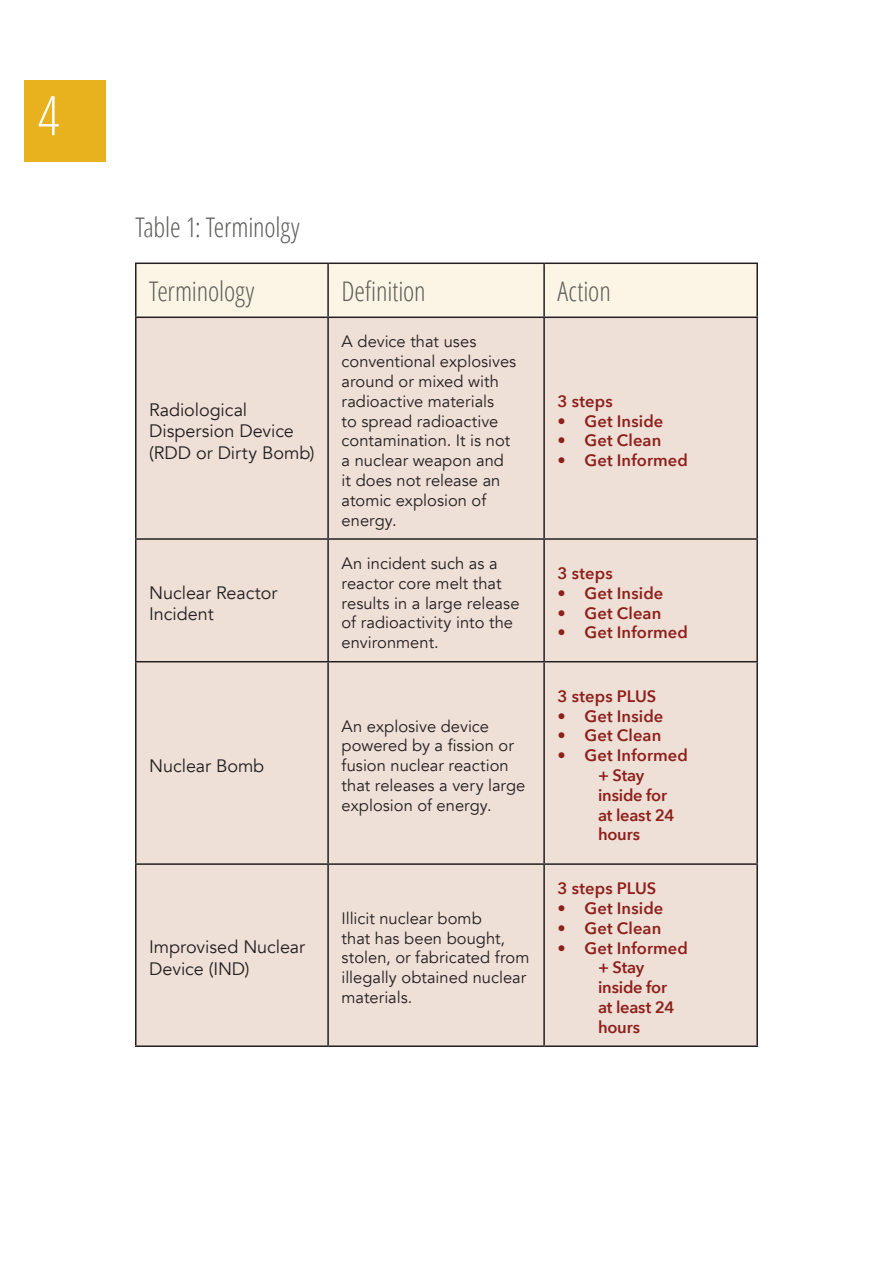
<style>
.page{position:relative;width:893px;height:1263px;background:#fff}
.page>*{position:absolute;margin:0;border:0;box-sizing:border-box;transform-origin:0 0}
.t1{font:300 condensed 54px "Open Sans";color:#fff}
.t2{font:300 condensed 27px "Open Sans";letter-spacing:-.005em;color:#5b5c58}
.t3{font:18px/21.6px "Avenir";letter-spacing:-.005em;color:#231f20}
.t4{font:16.5px/19.8px "Avenir";color:#231f20}
.t5{font:600 16.5px/19.8px "Avenir Next";letter-spacing:.005em;color:#8d201b}
</style>
<div class="page">
<div style="left:24px;top:80px;width:81px;height:81px;background:#e8b11e"></div>
<div style="left:136px;top:264px;width:620px;height:53px;background:#fcf5e5"></div>
<div style="left:136px;top:318px;width:620px;height:727px;background:#efe0d7"></div>
<hr style="left:135px;top:263px;width:193px;height:1px;background:#231f20">
<hr style="left:135px;top:264px;width:1px;height:53px;background:#231f20">
<hr style="left:328px;top:263px;width:216px;height:1px;background:#231f20">
<hr style="left:327px;top:264px;width:2px;height:53px;background:#231f20">
<hr style="left:544px;top:263px;width:214px;height:1px;background:#231f20">
<hr style="left:543px;top:264px;width:2px;height:53px;background:#231f20">
<hr style="left:756px;top:264px;width:2px;height:53px;background:#231f20">
<hr style="left:135px;top:317px;width:193px;height:1px;background:#231f20">
<hr style="left:135px;top:318px;width:1px;height:220px;background:#231f20">
<hr style="left:328px;top:317px;width:216px;height:1px;background:#231f20">
<hr style="left:327px;top:318px;width:2px;height:220px;background:#231f20">
<hr style="left:544px;top:317px;width:214px;height:1px;background:#231f20">
<hr style="left:543px;top:318px;width:2px;height:220px;background:#231f20">
<hr style="left:756px;top:318px;width:2px;height:220px;background:#231f20">
<hr style="left:135px;top:538px;width:193px;height:2px;background:#231f20">
<hr style="left:135px;top:540px;width:1px;height:121px;background:#231f20">
<hr style="left:328px;top:538px;width:216px;height:2px;background:#231f20">
<hr style="left:327px;top:540px;width:2px;height:121px;background:#231f20">
<hr style="left:544px;top:538px;width:214px;height:2px;background:#231f20">
<hr style="left:543px;top:540px;width:2px;height:121px;background:#231f20">
<hr style="left:756px;top:540px;width:2px;height:121px;background:#231f20">
<hr style="left:135px;top:661px;width:193px;height:1px;background:#231f20">
<hr style="left:135px;top:662px;width:1px;height:201px;background:#231f20">
<hr style="left:328px;top:661px;width:216px;height:1px;background:#231f20">
<hr style="left:327px;top:662px;width:2px;height:201px;background:#231f20">
<hr style="left:544px;top:661px;width:214px;height:1px;background:#231f20">
<hr style="left:543px;top:662px;width:2px;height:201px;background:#231f20">
<hr style="left:756px;top:662px;width:2px;height:201px;background:#231f20">
<hr style="left:135px;top:863px;width:193px;height:2px;background:#231f20">
<hr style="left:135px;top:865px;width:1px;height:180px;background:#231f20">
<hr style="left:328px;top:863px;width:216px;height:2px;background:#231f20">
<hr style="left:327px;top:865px;width:2px;height:180px;background:#231f20">
<hr style="left:544px;top:863px;width:214px;height:2px;background:#231f20">
<hr style="left:543px;top:865px;width:2px;height:180px;background:#231f20">
<hr style="left:756px;top:865px;width:2px;height:180px;background:#231f20">
<hr style="left:135px;top:1045px;width:193px;height:2px;background:#231f20">
<hr style="left:328px;top:1045px;width:216px;height:2px;background:#231f20">
<hr style="left:544px;top:1045px;width:214px;height:2px;background:#231f20">
<h1 class="t1" style="left:38px;top:79px;width:23px">4</h1>
<h2 class="t2" style="left:135px;top:209px;width:166px">Table 1: Terminolgy</h2>
<h2 class="t2" style="left:149px;top:272px;width:107px">Terminology</h2>
<h2 class="t2" style="left:342px;top:272px;width:86px">Definition</h2>
<h2 class="t2" style="left:558px;top:272px;width:55px">Action</h2>
<p class="t3" style="left:149px;top:399px;width:167px">Radiological<br>Dispersion Device (RDD or Dirty Bomb)</p>
<p class="t3" style="left:149px;top:582px;width:130px">Nuclear Reactor<br>Incident</p>
<p class="t3" style="left:149px;top:755px;width:117px">Nuclear Bomb</p>
<p class="t3" style="left:149px;top:937px;width:157px">Improvised Nuclear<br>Device (IND)</p>
<p class="t4" style="left:342px;top:332px;width:176px">A device that uses conventional explosives around or mixed with radioactive materials<br>to spread radioactive contamination. It is not a nuclear weapon and it does not release an atomic explosion of energy.</p>
<p class="t5" style="left:558px;top:391px;width:57px">3 steps</p>
<p class="t5" style="left:558px;top:410px;width:107px">• Get Inside</p>
<p class="t5" style="left:558px;top:430px;width:105px">• Get Clean</p>
<p class="t5" style="left:558px;top:450px;width:132px">• Get Informed</p>
<p class="t4" style="left:342px;top:554px;width:179px">An incident such as a reactor core melt that results in a large release of radioactivity into the environment.</p>
<p class="t5" style="left:558px;top:563px;width:57px">3 steps</p>
<p class="t5" style="left:558px;top:583px;width:107px">• Get Inside</p>
<p class="t5" style="left:558px;top:602px;width:105px">• Get Clean</p>
<p class="t5" style="left:558px;top:622px;width:132px">• Get Informed</p>
<p class="t4" style="left:342px;top:716px;width:185px">An explosive device powered by a fission or fusion nuclear reaction that releases a very large explosion of energy.</p>
<p class="t4" style="left:342px;top:908px;width:189px">Illicit nuclear bomb<br>that has been bought, stolen, or fabricated from illegally obtained nuclear materials.</p>
<p class="t5" style="left:558px;top:686px;width:100px">3 steps PLUS</p>
<p class="t5" style="left:558px;top:706px;width:107px">• Get Inside</p>
<p class="t5" style="left:558px;top:725px;width:105px">• Get Clean</p>
<p class="t5" style="left:598px;top:745px;width:91px;text-indent:-40px">• Get Informed + Stay inside for<br>at least 24 hours</p>
<p class="t5" style="left:558px;top:878px;width:100px">3 steps PLUS</p>
<p class="t5" style="left:558px;top:898px;width:107px">• Get Inside</p>
<p class="t5" style="left:558px;top:918px;width:105px">• Get Clean</p>
<p class="t5" style="left:598px;top:937px;width:91px;text-indent:-40px">• Get Informed + Stay inside for<br>at least 24 hours</p>
</div>
